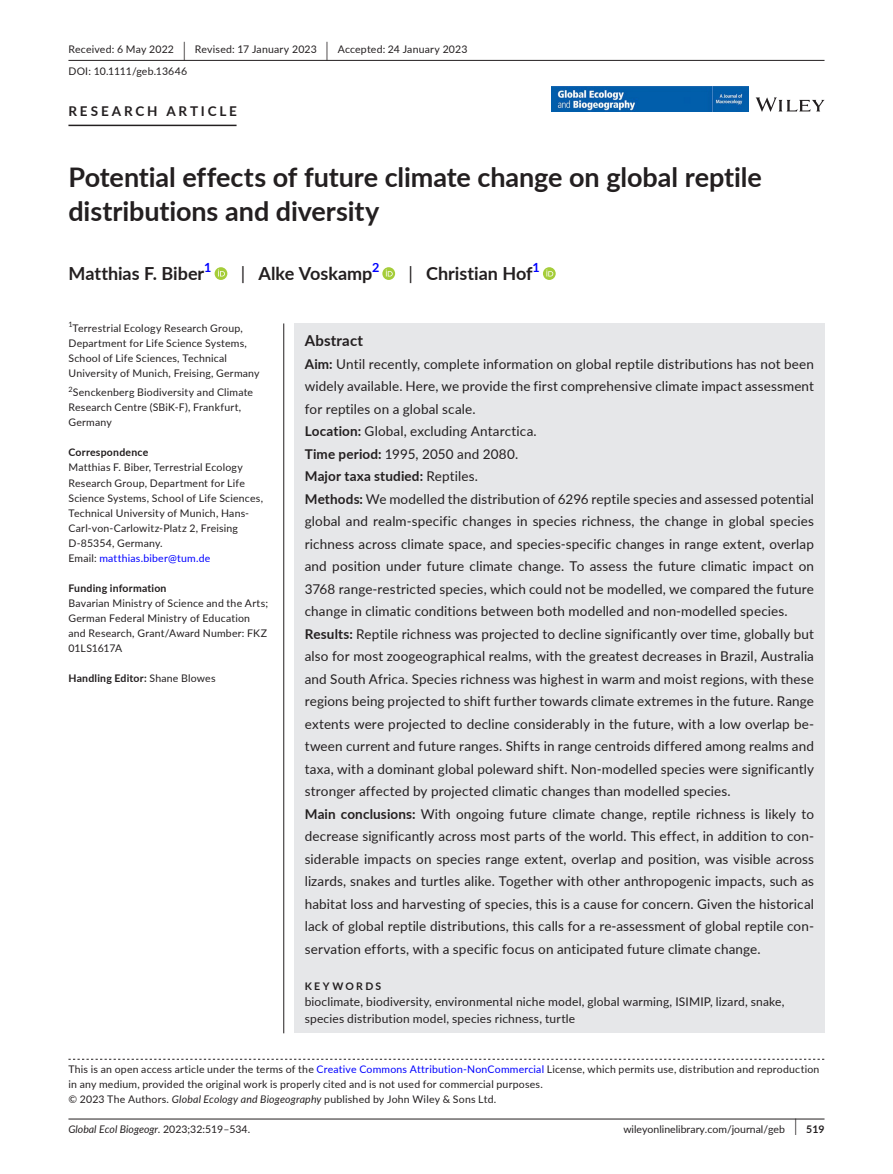
<style>
.page{position:relative;width:893px;height:1174px;background:#fff}
.page>*{position:absolute;margin:0;border:0;box-sizing:border-box;transform-origin:0 0}
.t1{font:700 27px/34.5px "Lato";letter-spacing:-.005em;color:#231f20}
.t2{font:700 18px "Lato";color:#231f20}
.t3{font:700 15px "Lato";letter-spacing:.015em;color:#231f20}
.t4{font:13.5px/22.5px "Lato";letter-spacing:.01em;color:#231f20}
.t5{font:700 13.5px "Lato";letter-spacing:.21em;color:#231f20}
.t6{font:700 12.6px "Lato";color:#00f}
.t7{font:12px/16.5px "Lato";letter-spacing:.015em;color:#231f20}
.t8{font:10.5px/15px "Lato";letter-spacing:.02em;color:#231f20}
.t9{font:700 10.5px "Lato";letter-spacing:.02em;color:#231f20}
.t10{font:10.5px "Lato";color:#231f20}
.t11{font:italic 10.5px "Lato";color:#231f20}
.t12{font:700 10.5px "Lato";letter-spacing:.22em;color:#231f20}
.t13{font:7.35px "Lato";color:#231f20}
.s1{font-size:19.65px}
.s2{font-weight:400}
.s3{color:#00f}
.s4{font-weight:700}
.s5{font-style:italic}
.s6{font-style:normal}
.s7{font-size:17.4px}
</style>
<div class="page">
<hr style="left:68px;top:1118px;width:756px;height:1px;background:#231f20">
<svg style="left:756px;top:97px;width:68px;height:15px"></svg>
<img style="left:551px;top:86px;width:197px;height:26px">
<hr style="left:68px;top:60px;width:756px;height:1px;background:#231f20">
<hr style="left:68px;top:125px;width:169px;height:1px;background:#231f20">
<svg style="left:215px;top:267px;width:12px;height:13px"></svg>
<svg style="left:218px;top:269px;width:7px;height:7px"></svg>
<svg style="left:382px;top:267px;width:13px;height:13px"></svg>
<svg style="left:386px;top:269px;width:7px;height:7px"></svg>
<svg style="left:543px;top:267px;width:13px;height:13px"></svg>
<svg style="left:546px;top:269px;width:7px;height:7px"></svg>
<svg style="left:68px;top:1058px;width:756px;height:1px"></svg>
<div style="left:294px;top:323px;width:530px;height:710px;background:#e6e7e9"></div>
<hr style="left:283px;top:323px;width:1px;height:710px;background:#231f20">
<p class="t8" style="left:68px;top:38px;width:400px;line-height:21.8px">Received: 6 May 2022 <span class="s1">|</span> Revised: 17 January 2023 <span class="s1">|</span> Accepted: 24 January 2023<br>DOI: 10.1111/geb.13646</p>
<p class="t5" style="left:68px;top:101px;width:170px">RESEARCH ARTICLE</p>
<h1 class="t1" style="left:68px;top:159px;width:695px">Potential effects of future climate change on global reptile distributions and diversity</h1>
<h2 class="t2" style="left:68px;top:260px;width:137px">Matthias F. Biber</h2>
<p class="t6" style="left:204px;top:258px;width:9px">1</p>
<h2 class="t2" style="left:241px;top:260px;width:133px"><span class="s2">|</span> Alke Voskamp</h2>
<p class="t6" style="left:372px;top:258px;width:9px">2</p>
<h2 class="t2" style="left:409px;top:260px;width:126px"><span class="s2">|</span> Christian Hof</h2>
<p class="t6" style="left:533px;top:258px;width:9px">1</p>
<p class="t13" style="left:68px;top:319px;width:6px">1</p>
<p class="t8" style="left:68px;top:320px;width:193px;text-indent:4px">Terrestrial Ecology Research Group, Department for Life Science Systems, School of Life Sciences, Technical University of Munich, Freising, Germany</p>
<p class="t13" style="left:68px;top:384px;width:6px">2</p>
<p class="t8" style="left:68px;top:385px;width:186px;text-indent:4px">Senckenberg Biodiversity and Climate<br>Research Centre (SBiK-F), Frankfurt,<br>Germany</p>
<p class="t9" style="left:68px;top:445px;width:81px">Correspondence</p>
<p class="t8" style="left:68px;top:460px;width:196px">Matthias F. Biber, Terrestrial Ecology Research Group, Department for Life Science Systems, School of Life Sciences, Technical University of Munich, Hans-Carl-von-Carlowitz-Platz 2, Freising D-85354, Germany.<br>Email: <span class="s3">matthias.biber@tum.de</span></p>
<p class="t9" style="left:68px;top:580px;width:100px">Funding information</p>
<p class="t8" style="left:68px;top:595px;width:201px">Bavarian Ministry of Science and the Arts;<br>German Federal Ministry of Education and Research, Grant/Award Number: FKZ<br>01LS1617A</p>
<p class="t9" style="left:68px;top:670px;width:149px">Handling Editor: <span class="s2">Shane Blowes</span></p>
<p class="t3" style="left:305px;top:329px;width:60px">Abstract</p>
<p class="t4" style="left:305px;top:352px;width:511px"><span class="s4">Aim:</span> Until recently, complete information on global reptile distributions has not been widely available. Here, we provide the first comprehensive climate impact assessment for reptiles on a global scale.<br><span class="s4">Location:</span> Global, excluding Antarctica.<br><span class="s4">Time period:</span> 1995, 2050 and 2080.<br><span class="s4">Major taxa studied:</span> Reptiles.<br><span class="s4">Methods:</span> We modelled the distribution of 6296 reptile species and assessed potential global and realm-specific changes in species richness, the change in global species richness across climate space, and species-specific changes in range extent, overlap and position under future climate change. To assess the future climatic impact on 3768 range-restricted species, which could not be modelled, we compared the future change in climatic conditions between both modelled and non-modelled species.<br><span class="s4">Results:</span> Reptile richness was projected to decline significantly over time, globally but also for most zoogeographical realms, with the greatest decreases in Brazil, Australia and South Africa. Species richness was highest in warm and moist regions, with these regions being projected to shift further towards climate extremes in the future. Range extents were projected to decline considerably in the future, with a low overlap be&shy;tween current and future ranges. Shifts in range centroids differed among realms and taxa, with a dominant global poleward shift. Non-modelled species were significantly stronger affected by projected climatic changes than modelled species.<br><span class="s4">Main conclusions:</span> With ongoing future climate change, reptile richness is likely to decrease significantly across most parts of the world. This effect, in addition to con&shy;siderable impacts on species range extent, overlap and position, was visible across lizards, snakes and turtles alike. Together with other anthropogenic impacts, such as habitat loss and harvesting of species, this is a cause for concern. Given the historical lack of global reptile distributions, this calls for a re-assessment of global reptile con&shy;servation efforts, with a specific focus on anticipated future climate change.</p>
<p class="t12" style="left:305px;top:978px;width:78px">KEYWORDS</p>
<p class="t7" style="left:305px;top:993px;width:481px">bioclimate, biodiversity, environmental niche model, global warming, ISIMIP, lizard, snake, species distribution model, species richness, turtle</p>
<p class="t8" style="left:68px;top:1061px;width:752px">This is an open access article under the terms of the <span class="s3">Creative Commons Attribution-NonCommercial</span> License, which permits use, distribution and reproduction in any medium, provided the original work is properly cited and is not used for commercial purposes.<br>© 2023 The Authors. <span class="s5">Global Ecology and Biogeography</span> published by John Wiley &amp; Sons Ltd.</p>
<p class="t11" style="left:68px;top:1121px;width:183px">Global Ecol Biogeogr. <span class="s6">2023;32:519–534.</span></p>
<p class="t10" style="left:623px;top:1121px;width:203px">wileyonlinelibrary.com/journal/geb <span class="s7">|</span> <span class="s4">519</span></p>
</div>
